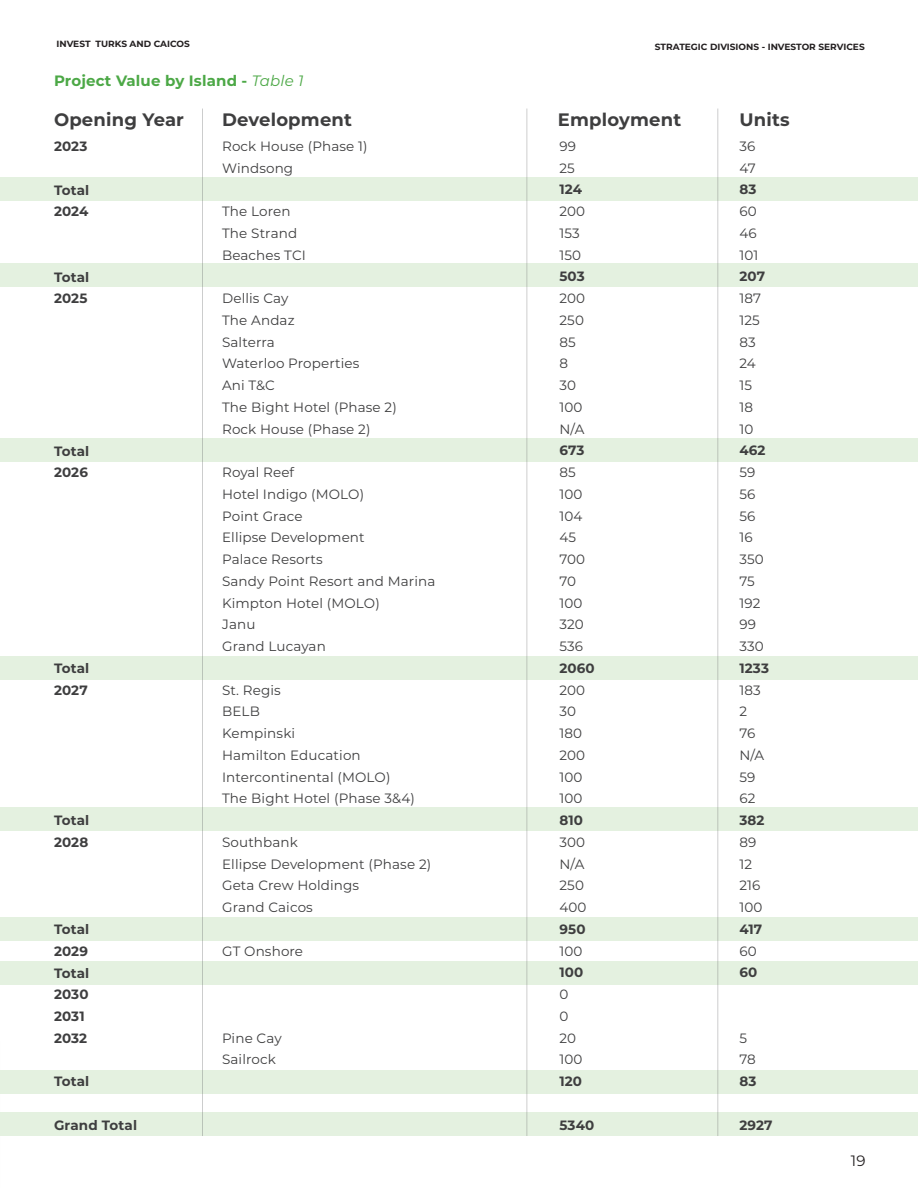
<style>
.page{position:relative;width:918px;height:1188px;background:#fff}
.page>*{position:absolute;margin:0;border:0;box-sizing:border-box;transform-origin:0 0}
.t1{font:700 18px "Montserrat";letter-spacing:.01em;color:#3e3e3f}
.t2{font:700 15px "Montserrat";letter-spacing:.01em;color:#4ca846}
.t3{font:15px "Montserrat";color:#231f20}
.t4{font:13.5px/21.8px "Montserrat";letter-spacing:.01em;color:#3e3e3f}
.t5{font:700 13.5px/21.8px "Montserrat";letter-spacing:.01em;color:#3e3e3f}
.t6{font:700 9px "Montserrat";color:#231f20}
.s1{font-weight:400;font-style:italic}
</style>
<div class="page">
<div style="left:0;top:1113px;width:918px;height:23px;background:#e4f1e0"></div>
<div style="left:0;top:1071px;width:918px;height:23px;background:#e4f1e0"></div>
<div style="left:0;top:961px;width:918px;height:23px;background:#e4f1e0"></div>
<div style="left:0;top:917px;width:918px;height:24px;background:#e4f1e0"></div>
<div style="left:0;top:807px;width:918px;height:23px;background:#e4f1e0"></div>
<div style="left:0;top:656px;width:918px;height:23px;background:#e4f1e0"></div>
<div style="left:0;top:438px;width:918px;height:23px;background:#e4f1e0"></div>
<div style="left:0;top:264px;width:918px;height:23px;background:#e4f1e0"></div>
<div style="left:0;top:177px;width:918px;height:23px;background:#e4f1e0"></div>
<hr style="left:202px;top:109px;width:1px;height:1027px;background:#57585a">
<hr style="left:526px;top:109px;width:1px;height:1027px;background:#57585a">
<hr style="left:717px;top:109px;width:1px;height:1027px;background:#57585a">
<p class="t6" style="left:57px;top:37px;width:135px">INVEST TURKS AND CAICOS</p>
<p class="t2" style="left:54px;top:70px;width:251px">Project Value by Island - <span class="s1">Table 1</span></p>
<p class="t6" style="left:655px;top:40px;width:211px">STRATEGIC DIVISIONS - INVESTOR SERVICES</p>
<h1 class="t1" style="left:54px;top:107px;width:132px">Opening Year</h1>
<h1 class="t1" style="left:222px;top:107px;width:131px">Development</h1>
<h1 class="t1" style="left:558px;top:107px;width:125px">Employment</h1>
<h1 class="t1" style="left:739px;top:107px;width:52px">Units</h1>
<p class="t5" style="left:54px;top:135px;width:35px">2023</p>
<p class="t5" style="left:54px;top:178px;width:37px">Total<br>2024</p>
<p class="t5" style="left:54px;top:265px;width:37px">Total<br>2025</p>
<p class="t5" style="left:54px;top:439px;width:37px">Total<br>2026</p>
<p class="t5" style="left:54px;top:657px;width:37px">Total<br>2027</p>
<p class="t5" style="left:54px;top:809px;width:37px">Total<br>2028</p>
<p class="t5" style="left:54px;top:918px;width:37px">Total<br>2029<br>Total<br>2030<br>2031<br>2032</p>
<p class="t5" style="left:54px;top:1070px;width:37px">Total</p>
<p class="t5" style="left:54px;top:1113px;width:85px">Grand Total</p>
<p class="t4" style="left:222px;top:135px;width:147px">Rock House (Phase 1)<br>Windsong</p>
<p class="t4" style="left:222px;top:200px;width:85px">The Loren<br>The Strand<br>Beaches TCI</p>
<p class="t4" style="left:222px;top:287px;width:176px">Dellis Cay<br>The Andaz<br>Salterra<br>Waterloo Properties<br>Ani T&amp;C<br>The Bight Hotel (Phase 2)<br>Rock House (Phase 2)</p>
<p class="t4" style="left:222px;top:461px;width:215px">Royal Reef<br>Hotel Indigo (MOLO)<br>Point Grace<br>Ellipse Development<br>Palace Resorts<br>Sandy Point Resort and Marina<br>Kimpton Hotel (MOLO)<br>Janu<br>Grand Lucayan</p>
<p class="t4" style="left:222px;top:679px;width:194px">St. Regis<br>BELB<br>Kempinski<br>Hamilton Education<br>Intercontinental (MOLO)<br>The Bight Hotel (Phase 3&amp;4)</p>
<p class="t4" style="left:222px;top:831px;width:211px">Southbank<br>Ellipse Development (Phase 2)<br>Geta Crew Holdings<br>Grand Caicos</p>
<p class="t4" style="left:222px;top:940px;width:83px">GT Onshore</p>
<p class="t4" style="left:222px;top:1027px;width:61px">Pine Cay<br>Sailrock</p>
<p class="t4" style="left:559px;top:135px;width:18px">99<br>25</p>
<p class="t5" style="left:559px;top:178px;width:24px">124</p>
<p class="t4" style="left:559px;top:200px;width:27px">200<br>153<br>150</p>
<p class="t5" style="left:559px;top:265px;width:27px">503</p>
<p class="t4" style="left:559px;top:287px;width:27px">200<br>250<br>85<br>8<br>30<br>100<br>N/A</p>
<p class="t5" style="left:559px;top:439px;width:27px">673</p>
<p class="t4" style="left:559px;top:461px;width:27px">85<br>100<br>104<br>45<br>700<br>70<br>100<br>320<br>536</p>
<p class="t5" style="left:559px;top:657px;width:37px">2060</p>
<p class="t4" style="left:559px;top:679px;width:27px">200<br>30<br>180<br>200<br>100<br>100</p>
<p class="t5" style="left:559px;top:809px;width:25px">810</p>
<p class="t4" style="left:559px;top:831px;width:29px">300<br>N/A<br>250<br>400</p>
<p class="t5" style="left:559px;top:918px;width:28px">950</p>
<p class="t4" style="left:559px;top:939px;width:25px">100</p>
<p class="t5" style="left:559px;top:961px;width:25px">100</p>
<p class="t4" style="left:559px;top:983px;width:25px">0<br>0<br>20<br>100</p>
<p class="t5" style="left:559px;top:1070px;width:24px">120</p>
<p class="t5" style="left:559px;top:1113px;width:36px">5340</p>
<p class="t4" style="left:739px;top:135px;width:18px">36<br>47</p>
<p class="t5" style="left:739px;top:178px;width:19px">83</p>
<p class="t4" style="left:739px;top:200px;width:20px">60<br>46<br>101</p>
<p class="t5" style="left:739px;top:265px;width:27px">207</p>
<p class="t4" style="left:739px;top:287px;width:23px">187<br>125<br>83<br>24<br>15<br>18<br>10</p>
<p class="t5" style="left:739px;top:439px;width:28px">462</p>
<p class="t4" style="left:739px;top:461px;width:26px">59<br>56<br>56<br>16<br>350<br>75<br>192<br>99<br>330</p>
<p class="t5" style="left:739px;top:656px;width:31px">1233</p>
<p class="t4" style="left:739px;top:678px;width:26px">183<br>2<br>76<br>N/A<br>59<br>62</p>
<p class="t5" style="left:739px;top:809px;width:27px">382</p>
<p class="t4" style="left:739px;top:831px;width:25px">89<br>12<br>216<br>100</p>
<p class="t5" style="left:739px;top:917px;width:24px">417</p>
<p class="t4" style="left:739px;top:939px;width:19px">60</p>
<p class="t5" style="left:739px;top:961px;width:19px">60</p>
<p class="t4" style="left:739px;top:1026px;width:18px">5<br>78</p>
<p class="t5" style="left:739px;top:1070px;width:19px">83</p>
<p class="t5" style="left:739px;top:1113px;width:35px">2927</p>
<p class="t3" style="left:851px;top:1150px;width:16px">19</p>
</div>
